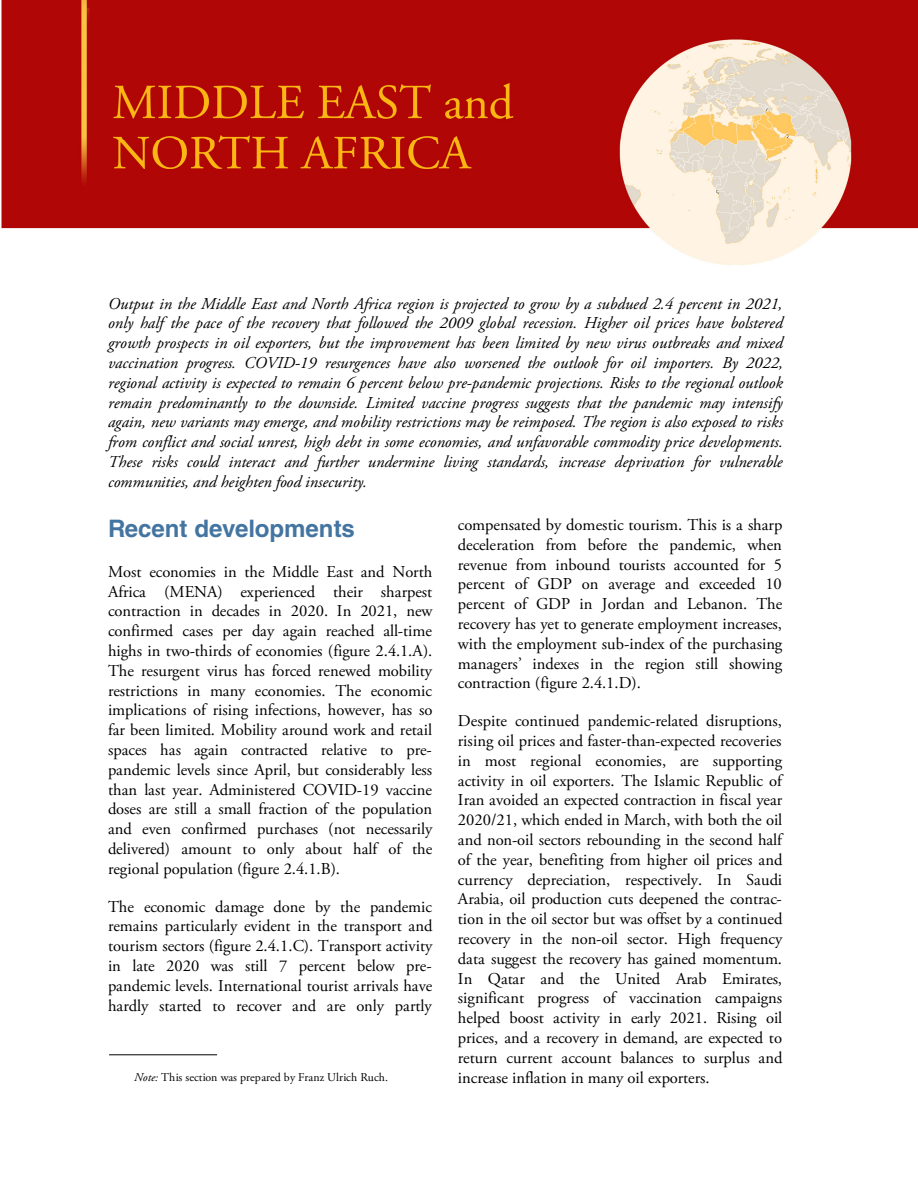
<style>
.page{position:relative;width:918px;height:1188px;background:#fff}
.page>*{position:absolute;margin:0;border:0;box-sizing:border-box;transform-origin:0 0}
.t1{font:700 24.15px "Helvetica LT Std";letter-spacing:-.005em;color:#4475a1}
.t2{font:16.5px/19.8px "Adobe Garamond Pro";letter-spacing:-.005em;color:#000;text-align:justify}
.t3{font:italic 16.5px/19.8px "Adobe Garamond Pro";color:#000;text-align:justify}
.t4{font:11.85px "Adobe Garamond Pro";color:#000}
.s1{font-style:italic}
</style>
<div class="page">
<hr style="left:109px;top:1054px;width:108px;height:1px;background:#000">
<img style="left:1px;top:0;width:917px;height:265px">
<p class="t3" style="left:108px;top:295px;width:677px">Output in the Middle East and North Africa region is projected to grow by a subdued 2.4 percent in 2021, only half the pace of the recovery that followed the 2009 global recession. Higher oil prices have bolstered growth prospects in oil exporters, but the improvement has been limited by new virus outbreaks and mixed vaccination progress. COVID-19 resurgences have also worsened the outlook for oil importers. By 2022, regional activity is expected to remain 6 percent below pre-pandemic projections. Risks to the regional outlook remain predominantly to the downside. Limited vaccine progress suggests that the pandemic may intensify again, new variants may emerge, and mobility restrictions may be reimposed. The region is also exposed to risks from conflict and social unrest, high debt in some economies, and unfavorable commodity price developments.<br>These risks could interact and further undermine living standards, increase deprivation for vulnerable communities, and heighten food insecurity.</p>
<h1 class="t1" style="left:108px;top:519px;width:249px">Recent developments</h1>
<p class="t2" style="left:108px;top:563px;width:326px">Most economies in the Middle East and North Africa (MENA) experienced their sharpest contraction in decades in 2020. In 2021, new confirmed cases per day again reached all-time highs in two-thirds of economies (figure 2.4.1.A).<br>The resurgent virus has forced renewed mobility restrictions in many economies. The economic implications of rising infections, however, has so far been limited. Mobility around work and retail spaces has again contracted relative to pre&shy;pandemic levels since April, but considerably less than last year. Administered COVID-19 vaccine doses are still a small fraction of the population and even confirmed purchases (not necessarily delivered) amount to only about half of the regional population (figure 2.4.1.B).</p>
<p class="t2" style="left:108px;top:898px;width:326px">The economic damage done by the pandemic remains particularly evident in the transport and tourism sectors (figure 2.4.1.C). Transport activity in late 2020 was still 7 percent below pre&shy;pandemic levels. International tourist arrivals have hardly started to recover and are only partly</p>
<p class="t4" style="left:134px;top:1073px;width:255px"><span class="s1">Note:</span> This section was prepared by Franz Ulrich Ruch.</p>
<p class="t2" style="left:458px;top:516px;width:326px">compensated by domestic tourism. This is a sharp deceleration from before the pandemic, when revenue from inbound tourists accounted for 5 percent of GDP on average and exceeded 10 percent of GDP in Jordan and Lebanon. The recovery has yet to generate employment increases, with the employment sub-index of the purchasing managers’ indexes in the region still showing contraction (figure 2.4.1.D).</p>
<p class="t2" style="left:458px;top:712px;width:326px">Despite continued pandemic-related disruptions, rising oil prices and faster-than-expected recoveries in most regional economies, are supporting activity in oil exporters. The Islamic Republic of Iran avoided an expected contraction in fiscal year 2020/21, which ended in March, with both the oil and non-oil sectors rebounding in the second half of the year, benefiting from higher oil prices and currency depreciation, respectively. In Saudi Arabia, oil production cuts deepened the contrac&shy;tion in the oil sector but was offset by a continued recovery in the non-oil sector. High frequency data suggest the recovery has gained momentum.<br>In Qatar and the United Arab Emirates, significant progress of vaccination campaigns helped boost activity in early 2021. Rising oil prices, and a recovery in demand, are expected to return current account balances to surplus and increase inflation in many oil exporters.</p>
</div>
